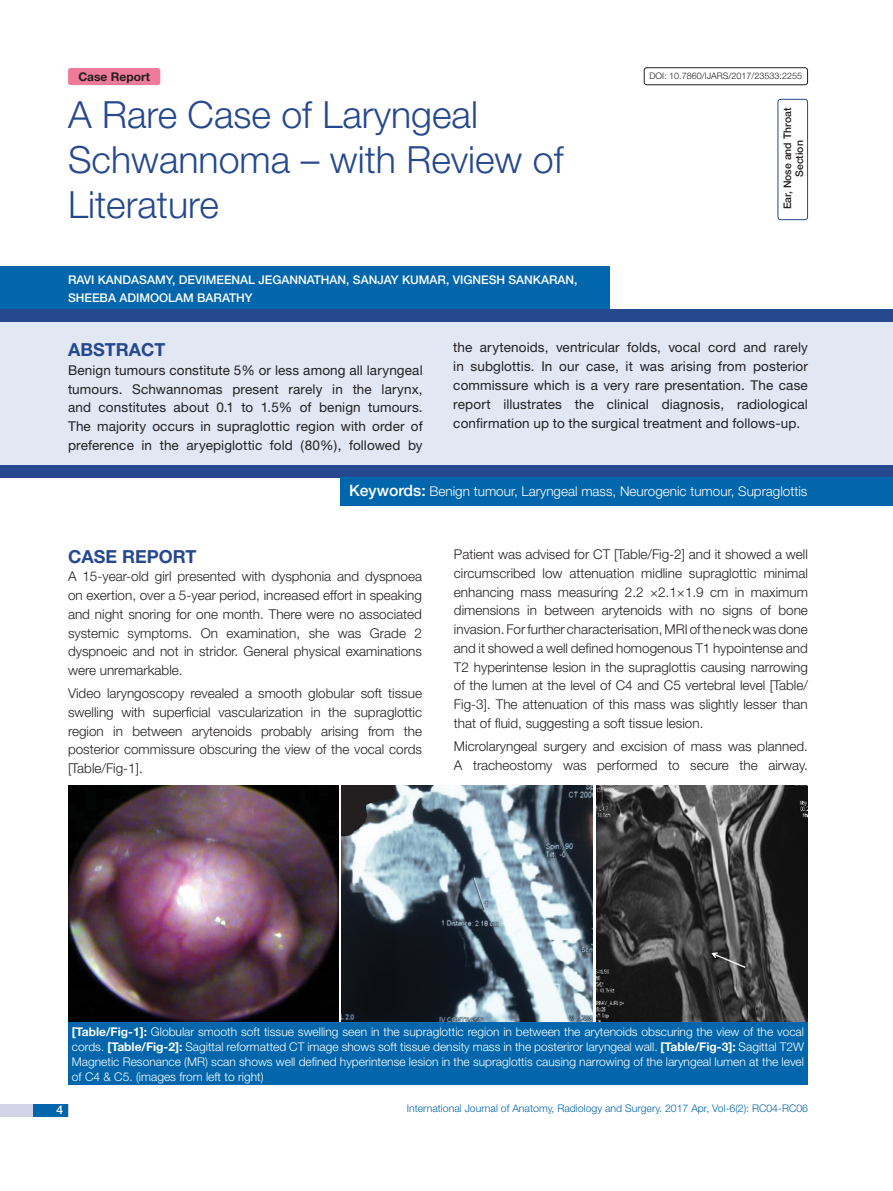
<style>
.page{position:relative;width:893px;height:1191px;background:#fff}
.page>*{position:absolute;margin:0;border:0;box-sizing:border-box;transform-origin:0 0}
.t1{font:300 37.5px/45px "Helvetica Neue";color:#25488e}
.Heading{font:700 18px "Helvetica Neue";color:#25488e}
.Body_Text{font:300 13.5px/18.8px "Helvetica Neue";color:#231f20;text-align:justify}
.Abstract_Text{font:13.5px/18.8px "Helvetica Neue";letter-spacing:.01em;color:#231f20;text-align:justify}
.t2{font:300 13.5px "Helvetica Neue";color:#fff}
.Table_text{font:300 12px/15px "Helvetica Neue";color:#fff;text-align:justify}
.t3{font:500 12px "Helvetica Neue";color:#fff}
.t4{font:700 12px "Helvetica Neue";color:#231f20}
.t5{font:300 10.5px "Helvetica Neue";color:#0166ac}
.t6{font:500 10.5px/12px "Helvetica Neue";color:#231f20;text-align:center}
.t7{font:300 9px "Helvetica Neue";color:#231f20}
.s1{font-weight:500;font-size:15.75px}
.s2{font-weight:700}
</style>
<div class="page">
<div style="left:0;top:1103px;width:68px;height:13px;background:#d3d5e7"></div>
<div style="left:33px;top:1103px;width:35px;height:13px;background:#0166ac"></div>
<div style="left:68px;top:68px;width:92px;height:17px;background:#ee7b99;border-radius:3px"></div>
<div style="left:644px;top:67px;width:164px;height:18px;border:1px solid #231f20;border-radius:3px"></div>
<div style="left:0;top:320px;width:893px;height:145px;background:#e1e8f4"></div>
<div style="left:778px;top:99px;width:30px;height:121px;border:1px solid #25488e;border-radius:3px"></div>
<div style="left:0;top:266px;width:610px;height:44px;background:#0166ac"></div>
<div style="left:0;top:465px;width:893px;height:12px;background:#25488e"></div>
<div style="left:340px;top:477px;width:553px;height:29px;background:#0166ac"></div>
<div style="left:0;top:309px;width:893px;height:12px;background:#25488e"></div>
<img style="left:68px;top:786px;width:270px;height:236px">
<img style="left:341px;top:786px;width:252px;height:236px">
<img style="left:597px;top:786px;width:211px;height:236px">
<div style="left:68px;top:1022px;width:740px;height:62px;background:#0166ac"></div>
<p class="t4" style="left:78px;top:69px;width:73px">Case Report</p>
<p class="t7" style="left:649px;top:70px;width:154px">DOI: 10.7860/IJARS/2017/23533:2255</p>
<p class="t1" style="left:68px;top:92px;width:497px">A Rare Case of Laryngeal<br>Schwannoma – with Review of<br>Literature</p>
<p class="t3" style="left:68px;top:272px;width:157px">RAVI KANDASAMY, DEVIMEEN</p>
<p class="t3" style="left:240px;top:272px;width:241px">AL JEGANNATHAN, SANJAY KUMAR, VIGNES</p>
<p class="t3" style="left:496px;top:272px;width:83px">H SANKARAN,</p>
<p class="t3" style="left:68px;top:291px;width:186px">SHEE BA ADIMOOLAM BARATHY</p>
<p class="t6" style="left:781px;top:209px;width:103px;rotate:-90deg">EAR, NOSE AND THROAT<br>SECTION</p>
<p class="Heading" style="left:68px;top:338px;width:99px">ABSTRACT</p>
<p class="Abstract_Text" style="left:68px;top:360px;width:356px">Benign tumours constitute 5% or less among all laryngeal tumours. Schwannomas present rarely in the larynx, and constitutes about 0.1 to 1.5% of benign tumours.<br>The majority occurs in supraglottic region with order of preference in the aryepiglottic fold (80%), followed by</p>
<p class="Abstract_Text" style="left:453px;top:338px;width:356px">the arytenoids, ventricular folds, vocal cord and rarely in subglottis. In our case, it was arising from posterior commissure which is a very rare presentation. The case report illustrates the clinical diagnosis, radiological confirmation up to the surgical treatment and follows-up.</p>
<p class="t2" style="left:349px;top:483px;width:460px"><span class="s1">KEYWORDS:</span> Benign tumour, Laryngeal mass, Neurogenic tumour, Supraglottis</p>
<p class="Heading" style="left:68px;top:545px;width:130px">CASE REPORT</p>
<p class="Body_Text" style="left:68px;top:567px;width:355px">A 15-year-old girl presented with dysphonia and dyspnoea on exertion, over a 5-year period, increased effort in speaking and night snoring for one month. There were no associated systemic symptoms. On examination, she was Grade 2 dyspnoeic and not in stridor. General physical examinations were unremarkable.</p>
<p class="Body_Text" style="left:68px;top:683px;width:355px">Video laryngoscopy revealed a smooth globular soft tissue swelling with superficial vascularization in the supraglottic region in between arytenoids probably arising from the posterior commissure obscuring the view of the vocal cords [Table/Fig-1].</p>
<p class="Body_Text" style="left:454px;top:544px;width:356px">Patient was advised for CT [Table/Fig-2] and it showed a well circumscribed low attenuation midline supraglottic minimal enhancing mass measuring 2.2 ×2.1×1.9 cm in maximum dimensions in between arytenoids with no signs of bone invasion. For further characterisation, MRI of the neck was done and it showed a well defined homogenous T1 hypointense and T2 hyperintense lesion in the supraglottis causing narrowing of the lumen at the level of C4 and C5 vertebral level [Table/ Fig-3]. The attenuation of this mass was slightly lesser than that of fluid, suggesting a soft tissue lesion.</p>
<p class="Body_Text" style="left:454px;top:736px;width:355px">Microlaryngeal surgery and excision of mass was planned.<br>A tracheostomy was performed to secure the airway.</p>
<p class="Table_text" style="left:72px;top:1023px;width:734px"><span class="s2">[Table/Fig-1]:</span> Globular smooth soft tissue swelling seen in the supraglottic region in between the arytenoids obscuring the view of the vocal cords. <span class="s2">[Table/Fig-2]:</span> Sagittal reformatted CT image shows soft tissue density mass in the posteriror laryngeal wall. <span class="s2">[Table/Fig-3]:</span> Sagittal T2W Magnetic Resonance (MR) scan shows well defined hyperintense lesion in the supraglottis causing narrowing of the laryngeal lumen at the level of C4 &amp; C5. (images from left to right)</p>
<p class="t3" style="left:57px;top:1102px;width:8px">4</p>
<p class="t5" style="left:407px;top:1101px;width:403px">International Journal of Anatomy, Radiology and Surgery. 2017 Apr, Vol-6(2): RC04-RC06</p>
</div>
